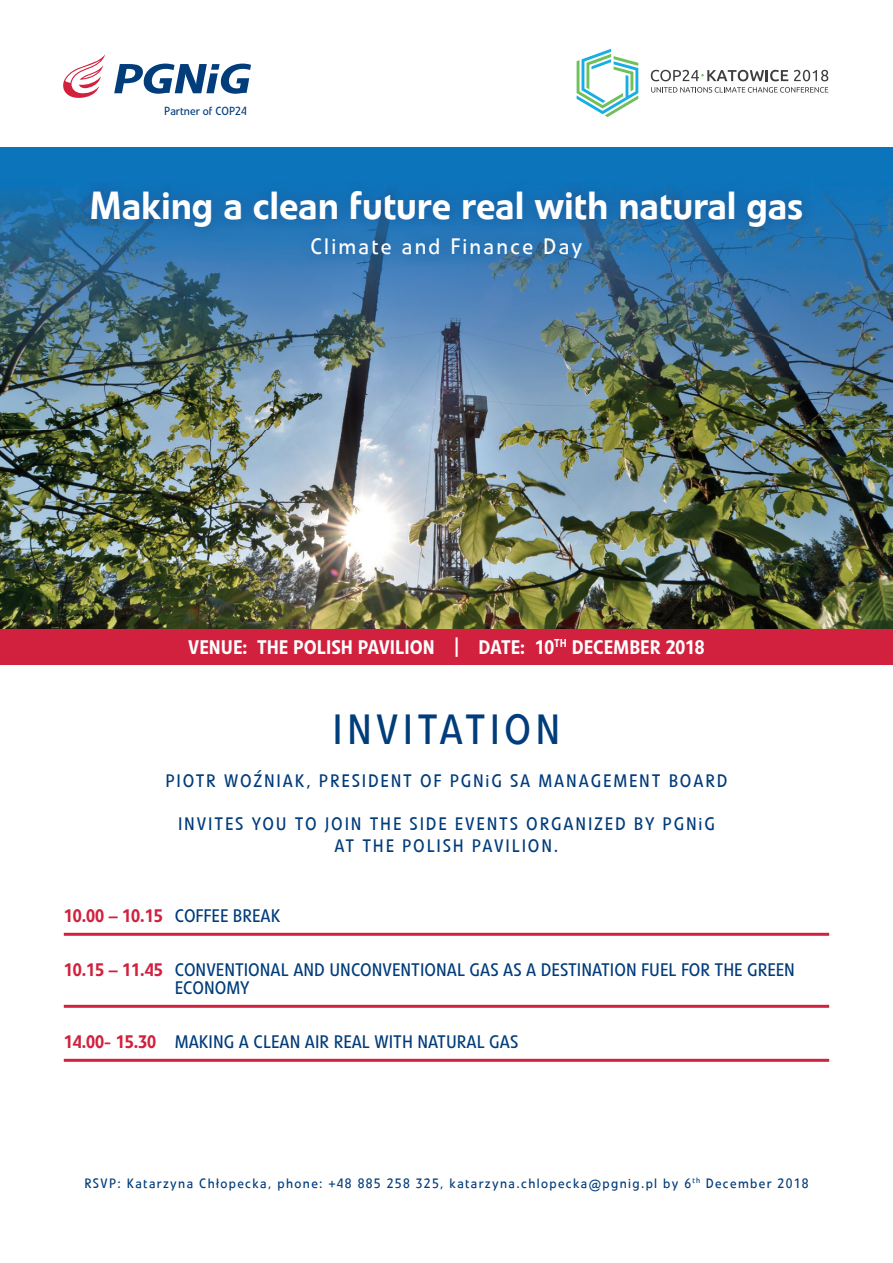
<style>
.page{position:relative;width:893px;height:1263px;background:#fff}
.page>*{position:absolute;margin:0;border:0;box-sizing:border-box;transform-origin:0 0}
.t1{font:42px "Veto Com";letter-spacing:.1em;color:#013c7b}
.t2{font:500 39px "Veto Com";letter-spacing:-.01em;color:#fff}
.t3{font:22.2px "Veto Com";letter-spacing:.1em;color:#fff}
.t4{font:500 19.5px "Veto LT Pro";color:#fff}
.t5{font:18px/18px "Veto LT Pro";color:#013c7b}
.t6{font:18px/21.6px "Veto Com";letter-spacing:.1em;color:#013c7b;text-align:center}
.t7{font:500 18px "Veto LT Pro";color:#d1213e}
.t8{font:13.5px "Veto Com";letter-spacing:.1em;color:#013c7b}
.t9{font:11.7px "Veto LT Pro";color:#013c7b}
.s1{font-weight:400;color:#013c7b}
.s2{font-weight:500;color:#d1213e}
</style>
<div class="page">
<img style="left:0;top:430px;width:893px;height:199px">
<img style="left:0;top:147px;width:105px;height:283px">
<div style="left:105px;top:147px;width:788px;height:47px;background:#0b74bb"></div>
<img style="left:788px;top:194px;width:105px;height:236px">
<img style="left:105px;top:273px;width:683px;height:157px">
<hr style="left:64px;top:933px;width:765px;height:3px;background:#d1213e">
<hr style="left:64px;top:1005px;width:765px;height:3px;background:#d1213e">
<hr style="left:64px;top:1059px;width:765px;height:3px;background:#d1213e">
<img style="left:75px;top:175px;width:743px;height:98px">
<div style="left:0;top:629px;width:893px;height:36px;background:#d1213e"></div>
<svg style="left:651px;top:87px;width:177px;height:6px"></svg>
<svg style="left:794px;top:70px;width:34px;height:11px"></svg>
<svg style="left:651px;top:70px;width:137px;height:11px"></svg>
<svg style="left:577px;top:49px;width:61px;height:68px"></svg>
<svg style="left:114px;top:64px;width:137px;height:30px"></svg>
<svg style="left:63px;top:54px;width:42px;height:44px"></svg>
<p class="t9" style="left:164px;top:104px;width:84px">Partner of COP24</p>
<h2 class="t2" style="left:89px;top:182px;width:715px">Making a clean future real with natural gas</h2>
<p class="t3" style="left:310px;top:233px;width:274px">Climate and Finance Day</p>
<p class="t4" style="left:188px;top:635px;width:518px">VENUE: THE POLISH PAVILION | DATE: 10<sup>TH</sup> DECEMBER 2018</p>
<h1 class="t1" style="left:332px;top:705px;width:230px">INVITATION</h1>
<p class="t6" style="left:165px;top:770px;width:564px">PIOTR WOŹNIAK, PRESIDENT OF PGNiG SA MANAGEMENT BOARD</p>
<p class="t6" style="left:178px;top:813px;width:538px">INVITES YOU TO JOIN THE SIDE EVENTS ORGANIZED BY PGNiG<br>AT THE POLISH PAVILION.</p>
<p class="t7" style="left:64px;top:905px;width:218px">10.00 – 10.15 <span class="s1">COFFEE BREAK</span></p>
<p class="t5" style="left:175px;top:961px;width:622px;text-indent:-111px"><span class="s2">10.15 – 11.45</span> CONVENTIONAL AND UNCONVENTIONAL GAS AS A DESTINATION FUEL FOR THE GREEN<br>ECONOMY</p>
<p class="t5" style="left:64px;top:1033px;width:456px"><span class="s2">14.00- 15.30</span> MAKING A CLEAN AIR REAL WITH NATURAL GAS</p>
<p class="t8" style="left:84px;top:1175px;width:726px">RSVP: Katarzyna Chłopecka, phone: +48 885 258 325, katarzyna.chlopecka@pgnig.pl by 6<sup>th</sup> December 2018</p>
</div>
